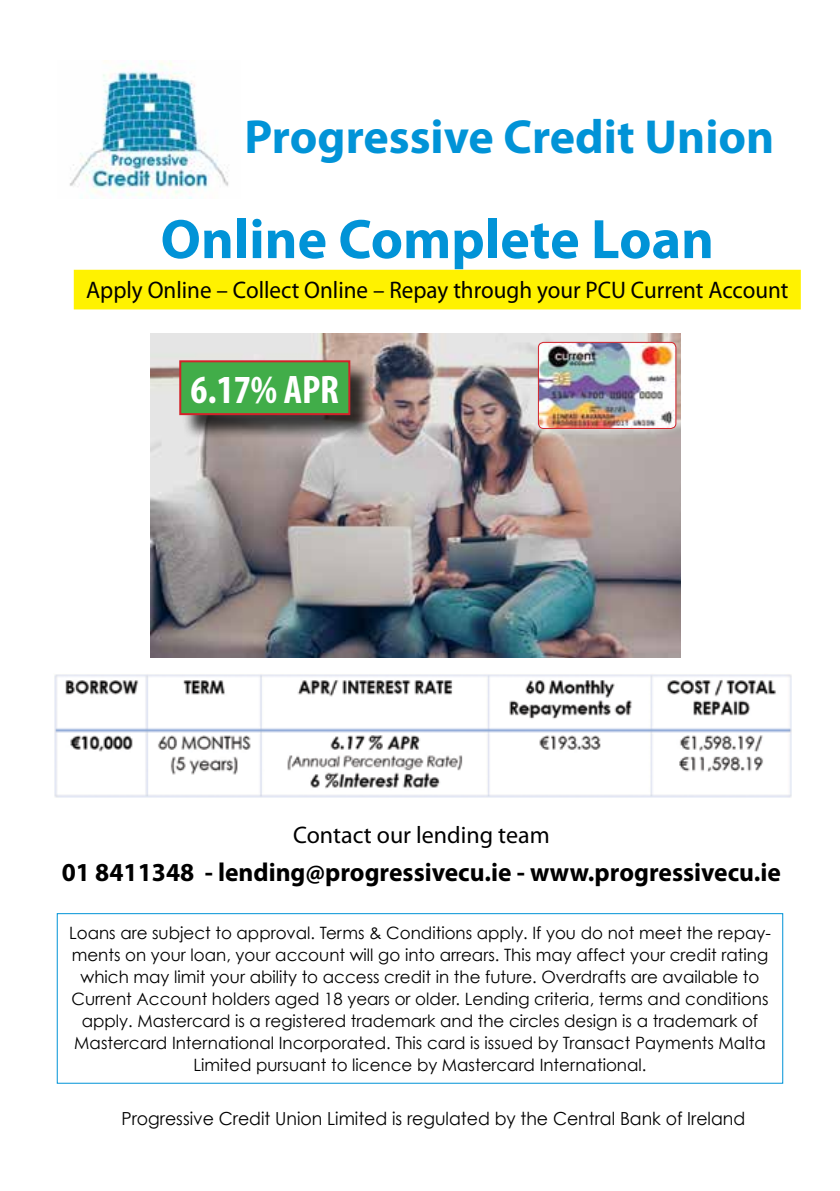
<style>
.page{position:relative;width:840px;height:1191px;background:#fff}
.page>*{position:absolute;margin:0;border:0;box-sizing:border-box;transform-origin:0 0}
.t1{font:700 56px "Myriad Pro";color:#0193d7}
.t2{font:700 48px "Myriad Pro";color:#0193d7}
.t3{font:700 condensed 40px "Myriad Pro";color:#fff}
.t4{font:700 26px "Myriad Pro";color:#000}
.t5{font:24px "Myriad Pro";color:#000;scale:.96 1}
.t6{font:24px "Myriad Pro";color:#000}
.t7{font:18px "Century Gothic";color:#000;scale:.96 1}
.t8{font:17px/22px "Century Gothic";color:#000;text-align:center}
</style>
<div class="page">
<img style="left:69px;top:61px;width:160px;height:137px">
<div style="left:74px;top:270px;width:726px;height:39px;background:#fff200"></div>
<img style="left:54px;top:674px;width:738px;height:124px">
<img style="left:150px;top:333px;width:530px;height:325px">
<img style="left:538px;top:342px;width:137px;height:86px">
<div style="left:538px;top:342px;width:137px;height:87px;border:1px solid #d2232a;border-radius:5px"></div>
<div style="left:182px;top:363px;width:193px;height:77px;background:#000;opacity:.75"></div>
<div style="left:180px;top:361px;width:169px;height:53px;background:#41ad49"></div>
<div style="left:179px;top:360px;width:171px;height:55px;border:2px solid #d2232a"></div>
<div style="left:57px;top:913px;width:725px;height:170px;border:1px solid #0193d7"></div>
<h2 class="t2" style="left:244px;top:105px;width:531px">Progressive Credit Union</h2>
<h1 class="t1" style="left:160px;top:203px;width:554px">Online Complete Loan</h1>
<h3 class="t5" style="left:86px;top:275px;width:732px">Apply Online – Collect Online – Repay through your PCU Current Account</h3>
<h3 class="t3" style="left:190px;top:364px;width:150px">6.17% APR</h3>
<h3 class="t6" style="left:293px;top:820px;width:258px">Contact our lending team</h3>
<h3 class="t4" style="left:62px;top:855px;width:720px">01 8411348 - lending@progressivecu.ie - www.progressivecu.ie</h3>
<p class="t8" style="left:69px;top:921px;width:702px">Loans are subject to approval. Terms &amp; Conditions apply. If you do not meet the repay&shy;ments on your loan, your account will go into arrears. This may affect your credit rating which may limit your ability to access credit in the future. Overdrafts are available to Current Account holders aged 18 years or older. Lending criteria, terms and conditions apply. Mastercard is a registered trademark and the circles design is a trademark of Mastercard International Incorporated. This card is issued by Transact Payments Malta Limited pursuant to licence by Mastercard International.</p>
<p class="t7" style="left:121px;top:1107px;width:650px">Progressive Credit Union Limited is regulated by the Central Bank of Ireland</p>
</div>
